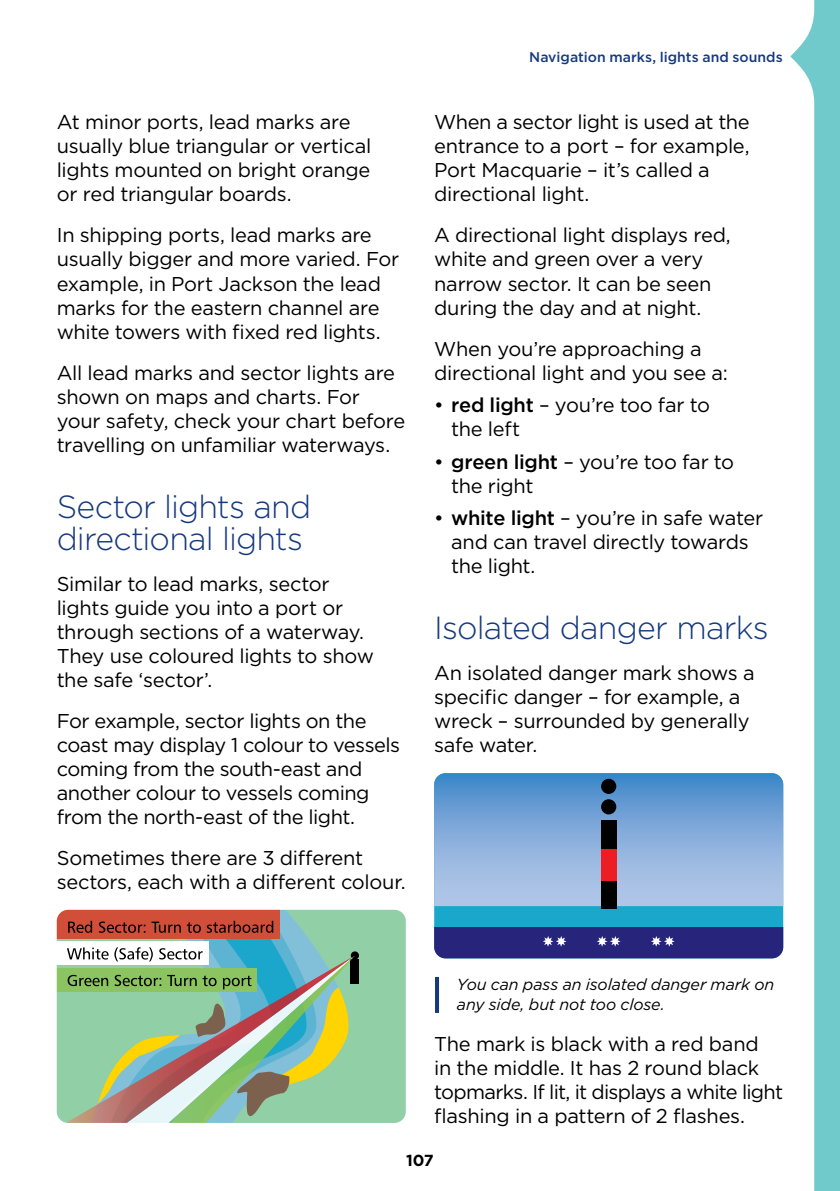
<style>
.page{position:relative;width:840px;height:1191px;background:#fff}
.page>*{position:absolute;margin:0;border:0;box-sizing:border-box;transform-origin:0 0}
.TfNSW_Heading_H3{font:300 32px/32px "Gotham";letter-spacing:-.025em;color:#15397f}
.TfNSW_body_text{font:20px/24px "Gotham";letter-spacing:-.015em;color:#000}
.TfNSW_body_b4{font:20px/24px "Gotham";letter-spacing:-.015em;color:#000}
.t1{font:italic 16px/20px "Gotham";letter-spacing:-.005em;color:#000}
.t2{font:700 16px "Gotham";color:#000}
.t3{font:500 14px "Gotham";letter-spacing:.005em;color:#15397f}
.s1{font-weight:500}
</style>
<div class="page">
<div style="left:57px;top:909px;width:348px;height:214px;background:#91cfa7"></div>
<svg style="left:57px;top:909px;width:264px;height:46px"></svg>
<div style="left:350px;top:959px;width:9px;height:25px;background:#000"></div>
<svg style="left:350px;top:951px;width:9px;height:8px"></svg>
<svg style="left:57px;top:955px;width:297px;height:168px"></svg>
<div style="left:57px;top:909px;width:223px;height:29px;background:#d14f38"></div>
<svg style="left:68px;top:920px;width:24px;height:13px"></svg>
<svg style="left:99px;top:921px;width:46px;height:12px"></svg>
<svg style="left:151px;top:921px;width:30px;height:11px"></svg>
<svg style="left:187px;top:922px;width:14px;height:11px"></svg>
<svg style="left:207px;top:920px;width:66px;height:13px"></svg>
<div style="left:57px;top:941px;width:151px;height:24px;background:#fff"></div>
<svg style="left:67px;top:947px;width:41px;height:12px"></svg>
<svg style="left:114px;top:947px;width:39px;height:14px"></svg>
<svg style="left:159px;top:948px;width:43px;height:11px"></svg>
<div style="left:57px;top:968px;width:200px;height:23px;background:#8bc461"></div>
<svg style="left:68px;top:974px;width:284px;height:144px"></svg>
<hr style="left:435px;top:977px;width:4px;height:36px;background:#15397f">
<div style="left:434px;top:906px;width:348px;height:21px;background:#1ba7cb"></div>
<svg style="left:434px;top:773px;width:348px;height:133px;background:#82abda"></svg>
<div style="left:434px;top:927px;width:348px;height:31px;background:#26247b"></div>
<svg style="left:543px;top:936px;width:23px;height:10px"></svg>
<svg style="left:597px;top:936px;width:23px;height:10px"></svg>
<svg style="left:651px;top:936px;width:23px;height:10px"></svg>
<div style="left:600px;top:820px;width:16px;height:89px;background:#000"></div>
<div style="left:600px;top:849px;width:16px;height:32px;background:#ed1d24"></div>
<div style="left:600px;top:799px;width:16px;height:15px;background:#000;border-radius:50%"></div>
<svg style="left:600px;top:778px;width:16px;height:16px"></svg>
<svg style="left:790px;top:0;width:49px;height:1191px"></svg>
<p class="TfNSW_body_text" style="left:57px;top:110px;width:316px">At minor ports, lead marks are usually blue triangular or vertical lights mounted on bright orange or red triangular boards.</p>
<p class="TfNSW_body_text" style="left:57px;top:223px;width:344px">In shipping ports, lead marks are usually bigger and more varied. For example, in Port Jackson the lead marks for the eastern channel are white towers with fixed red lights.</p>
<p class="TfNSW_body_text" style="left:57px;top:360px;width:350px">All lead marks and sector lights are shown on maps and charts. For your safety, check your chart before travelling on unfamiliar waterways.</p>
<h3 class="TfNSW_Heading_H3" style="left:57px;top:489px;width:256px">Sector lights and directional lights</h3>
<p class="TfNSW_body_text" style="left:57px;top:571px;width:318px">Similar to lead marks, sector lights guide you into a port or through sections of a waterway.<br>They use coloured lights to show the safe ‘sector’.</p>
<p class="TfNSW_body_text" style="left:57px;top:708px;width:345px">For example, sector lights on the coast may display 1 colour to vessels coming from the south-east and another colour to vessels coming from the north-east of the light.</p>
<p class="TfNSW_body_text" style="left:57px;top:845px;width:350px">Sometimes there are 3 different sectors, each with a different colour.</p>
<p class="t3" style="left:529px;top:48px;width:255px">Navigation marks, lights and sounds</p>
<p class="TfNSW_body_text" style="left:434px;top:110px;width:317px">When a sector light is used at the entrance to a port – for example,<br>Port Macquarie – it’s called a directional light.</p>
<p class="TfNSW_body_text" style="left:434px;top:223px;width:298px">A directional light displays red, white and green over a very narrow sector. It can be seen during the day and at night.</p>
<p class="TfNSW_body_b4" style="left:434px;top:336px;width:295px">When you’re approaching a directional light and you see a:</p>
<p class="TfNSW_body_text" style="left:451px;top:392px;width:260px;text-indent:-17px">• <span class="s1">red light</span> – you’re too far to the left</p>
<p class="TfNSW_body_text" style="left:451px;top:449px;width:284px;text-indent:-17px">• <span class="s1">green light</span> – you’re too far to the right</p>
<p class="TfNSW_body_text" style="left:451px;top:505px;width:313px;text-indent:-17px">• <span class="s1">white light</span> – you’re in safe water and can travel directly towards the light.</p>
<h3 class="TfNSW_Heading_H3" style="left:434px;top:611px;width:336px">Isolated danger marks</h3>
<p class="TfNSW_body_text" style="left:434px;top:660px;width:322px">An isolated danger mark shows a specific danger – for example, a wreck – surrounded by generally safe water.</p>
<p class="t1" style="left:456px;top:973px;width:319px">You can pass an isolated danger mark on any side, but not too close.</p>
<p class="TfNSW_body_text" style="left:434px;top:1031px;width:350px">The mark is black with a red band<br>in the middle. It has 2 round black topmarks. If lit, it displays a white light flashing in a pattern of 2 flashes.</p>
<p class="t2" style="left:406px;top:1149px;width:29px">107</p>
</div>
